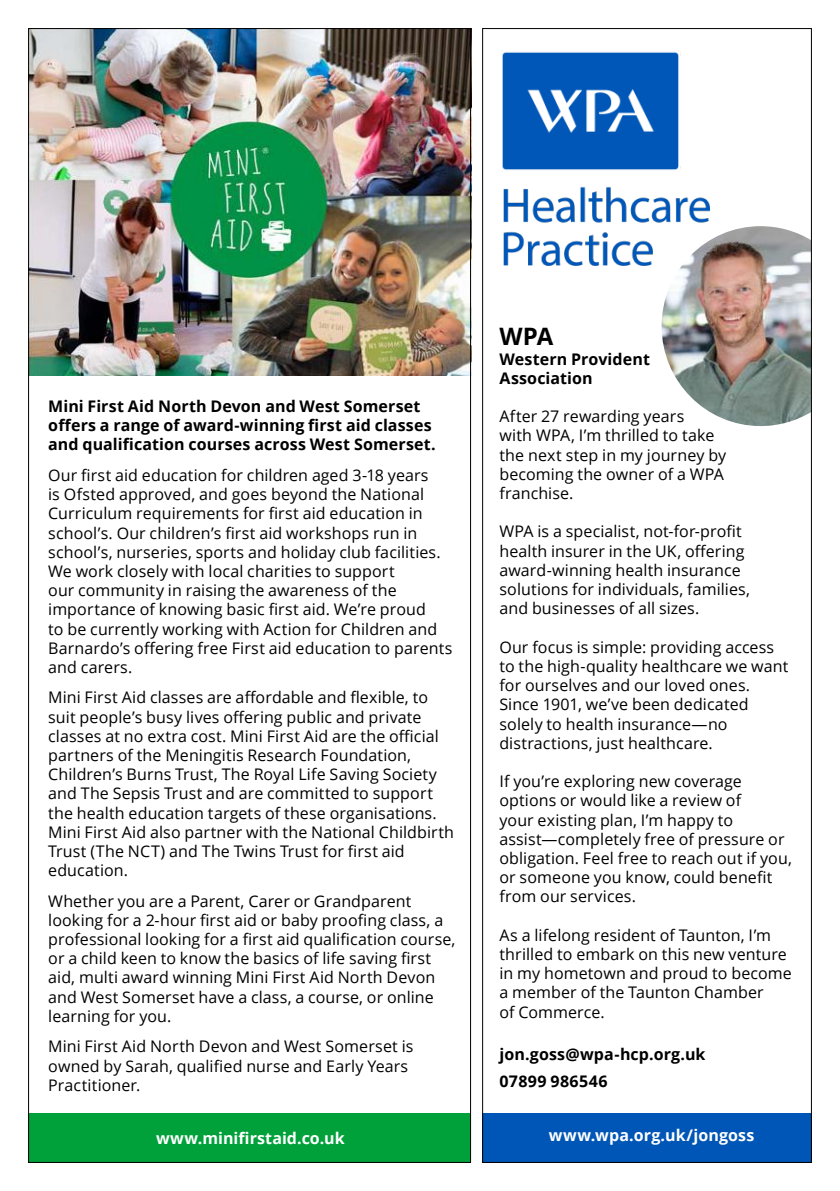
<style>
.page{position:relative;width:840px;height:1191px;background:#fff}
.page>*{position:absolute;margin:0;border:0;box-sizing:border-box;transform-origin:0 0}
.t1{font:700 24px "Open Sans";color:#000}
.t2{font:16px/19.2px "Open Sans";letter-spacing:.005em;color:#000}
.t3{font:700 16px/19.2px "Open Sans";letter-spacing:.005em;color:#000}
.t4{font:700 16px "Open Sans";letter-spacing:.005em;color:#fff}
</style>
<div class="page">
<div style="left:482px;top:1113px;width:329px;height:49px;background:#0056b7"></div>
<div style="left:28px;top:1113px;width:442px;height:49px;background:#00a13a"></div>
<img style="left:30px;top:28px;width:441px;height:348px">
<img style="left:661px;top:226px;width:148px;height:200px">
<img style="left:502px;top:50px;width:179px;height:122px">
<img style="left:503px;top:186px;width:205px;height:91px">
<p class="t3" style="left:48px;top:396px;width:389px">Mini First Aid North Devon and West Somerset offers a range of award-winning first aid classes and qualification courses across West Somerset.</p>
<p class="t2" style="left:48px;top:465px;width:405px">Our first aid education for children aged 3-18 years<br>is Ofsted approved, and goes beyond the National Curriculum requirements for first aid education in school’s. Our children’s first aid workshops run in school’s, nurseries, sports and holiday club facilities.<br>We work closely with local charities to support<br>our community in raising the awareness of the importance of knowing basic first aid. We’re proud<br>to be currently working with Action for Children and Barnardo’s offering free First aid education to parents and carers.</p>
<p class="t2" style="left:48px;top:687px;width:407px">Mini First Aid classes are affordable and flexible, to suit people’s busy lives offering public and private classes at no extra cost. Mini First Aid are the official partners of the Meningitis Research Foundation, Children’s Burns Trust, The Royal Life Saving Society and The Sepsis Trust and are committed to support the health education targets of these organisations.<br>Mini First Aid also partner with the National Childbirth Trust (The NCT) and The Twins Trust for first aid education.</p>
<p class="t2" style="left:48px;top:891px;width:408px">Whether you are a Parent, Carer or Grandparent looking for a 2-hour first aid or baby proofing class, a professional looking for a first aid qualification course, or a child keen to know the basics of life saving first aid, multi award winning Mini First Aid North Devon and West Somerset have a class, a course, or online learning for you.</p>
<p class="t2" style="left:48px;top:1036px;width:366px">Mini First Aid North Devon and West Somerset is owned by Sarah, qualified nurse and Early Years<br>Practitioner.</p>
<h1 class="t1" style="left:499px;top:320px;width:55px">WPA</h1>
<p class="t3" style="left:499px;top:349px;width:152px">Western Provident<br>Association</p>
<p class="t2" style="left:499px;top:406px;width:228px">After 27 rewarding years<br>with WPA, I’m thrilled to take the next step in my journey by becoming the owner of a WPA franchise.</p>
<p class="t2" style="left:499px;top:521px;width:252px">WPA is a specialist, not-for-profit health insurer in the UK, offering award-winning health insurance solutions for individuals, families, and businesses of all sizes.</p>
<p class="t2" style="left:499px;top:637px;width:290px">Our focus is simple: providing access to the high-quality healthcare we want for ourselves and our loved ones.<br>Since 1901, we’ve been dedicated solely to health insurance—no distractions, just healthcare.</p>
<p class="t2" style="left:499px;top:771px;width:294px">If you’re exploring new coverage options or would like a review of<br>your existing plan, I’m happy to assist—completely free of pressure or obligation. Feel free to reach out if you, or someone you know, could benefit from our services.</p>
<p class="t2" style="left:499px;top:925px;width:294px">As a lifelong resident of Taunton, I’m thrilled to embark on this new venture in my hometown and proud to become a member of the Taunton Chamber<br>of Commerce.</p>
<p class="t3" style="left:499px;top:1040px;width:207px;line-height:27.2px">jon.goss@wpa-hcp.org.uk<br>07899 986546</p>
<p class="t4" style="left:156px;top:1126px;width:190px">www.minifirstaid.co.uk</p>
<p class="t4" style="left:548px;top:1124px;width:207px">www.wpa.org.uk/jongoss</p>
</div>
